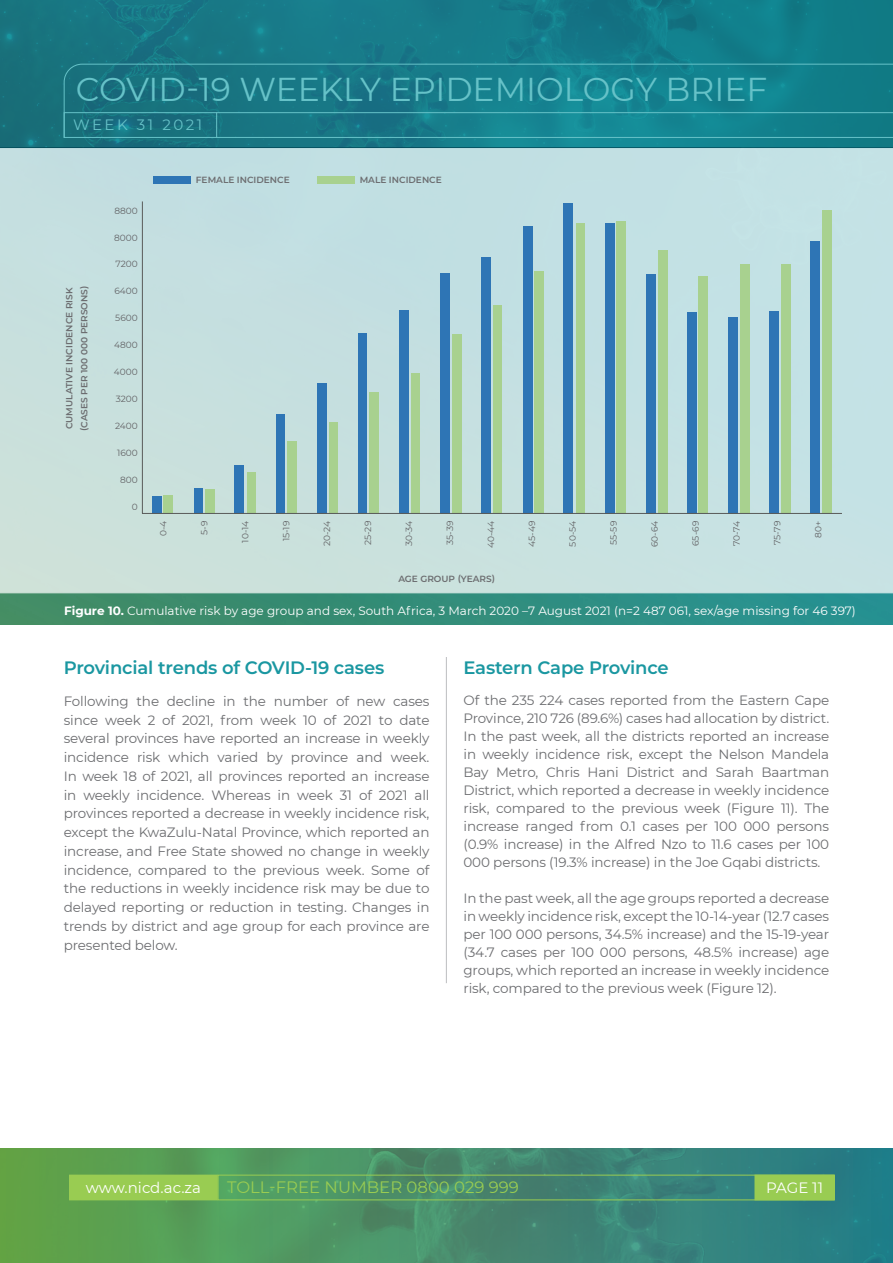
<style>
.page{position:relative;width:893px;height:1263px;background:#fff}
.page>*{position:absolute;margin:0;border:0;box-sizing:border-box;transform-origin:0 0}
.t1{font:33px "Montserrat";color:#66c2c8}
.t2{font:600 18px "Montserrat";letter-spacing:-.01em;color:#1a97a1}
.t3{font:16.5px "Montserrat";color:#99cc52}
.t4{font:15px "Montserrat";color:#fff}
.t5{font:15px "Montserrat";letter-spacing:.17em;color:#66c2c8}
.t6{font:13.5px/18px "Montserrat";letter-spacing:-.01em;color:#6c6d70;text-align:justify}
.t7{font:12px "Montserrat";color:#fff}
.t8{font:9px "Montserrat";color:#636366}
.t9{font:600 9px "Montserrat";color:#6c6d70}
.s1{font-weight:700}
</style>
<div class="page">
<div style="left:0;top:148px;width:893px;height:1000px;background:linear-gradient(to right,#428a61,#259194)"></div>
<div style="left:0;top:148px;width:893px;height:445px;background:#c5e0e1"></div>
<div style="left:0;top:624px;width:893px;height:533px;background:#fff"></div>
<div style="left:810px;top:242px;width:10px;height:272px;background:#2e75b5"></div>
<div style="left:770px;top:312px;width:9px;height:202px;background:#2e75b5"></div>
<div style="left:728px;top:317px;width:9px;height:197px;background:#2e75b5"></div>
<div style="left:687px;top:313px;width:10px;height:201px;background:#2e75b5"></div>
<div style="left:646px;top:275px;width:9px;height:239px;background:#2e75b5"></div>
<div style="left:605px;top:224px;width:10px;height:290px;background:#2e75b5"></div>
<div style="left:563px;top:204px;width:10px;height:310px;background:#2e75b5"></div>
<div style="left:523px;top:226px;width:9px;height:288px;background:#2e75b5"></div>
<div style="left:481px;top:258px;width:10px;height:256px;background:#2e75b5"></div>
<div style="left:441px;top:274px;width:9px;height:240px;background:#2e75b5"></div>
<div style="left:399px;top:311px;width:9px;height:203px;background:#2e75b5"></div>
<div style="left:358px;top:333px;width:9px;height:181px;background:#2e75b5"></div>
<div style="left:317px;top:383px;width:9px;height:131px;background:#2e75b5"></div>
<div style="left:276px;top:415px;width:9px;height:99px;background:#2e75b5"></div>
<div style="left:235px;top:466px;width:9px;height:48px;background:#2e75b5"></div>
<div style="left:194px;top:488px;width:8px;height:26px;background:#2e75b5"></div>
<div style="left:152px;top:496px;width:10px;height:18px;background:#2e75b5"></div>
<div style="left:823px;top:210px;width:9px;height:304px;background:#a8d18f"></div>
<div style="left:781px;top:264px;width:9px;height:250px;background:#a8d18f"></div>
<div style="left:740px;top:264px;width:10px;height:250px;background:#a8d18f"></div>
<div style="left:699px;top:277px;width:9px;height:237px;background:#a8d18f"></div>
<div style="left:658px;top:250px;width:9px;height:264px;background:#a8d18f"></div>
<div style="left:616px;top:222px;width:10px;height:292px;background:#a8d18f"></div>
<div style="left:576px;top:224px;width:8px;height:290px;background:#a8d18f"></div>
<div style="left:534px;top:272px;width:10px;height:242px;background:#a8d18f"></div>
<div style="left:494px;top:305px;width:8px;height:209px;background:#a8d18f"></div>
<div style="left:452px;top:334px;width:9px;height:180px;background:#a8d18f"></div>
<div style="left:411px;top:373px;width:9px;height:141px;background:#a8d18f"></div>
<div style="left:370px;top:392px;width:9px;height:122px;background:#a8d18f"></div>
<div style="left:329px;top:422px;width:9px;height:92px;background:#a8d18f"></div>
<div style="left:287px;top:441px;width:10px;height:73px;background:#a8d18f"></div>
<div style="left:247px;top:472px;width:8px;height:42px;background:#a8d18f"></div>
<div style="left:205px;top:489px;width:10px;height:25px;background:#a8d18f"></div>
<div style="left:164px;top:495px;width:9px;height:19px;background:#a8d18f"></div>
<hr style="left:142px;top:201px;width:1px;height:312px;background:#595a59">
<hr style="left:142px;top:513px;width:700px;height:1px;background:#595a59">
<svg style="left:0;top:0;width:893px;height:148px;background:#157886"></svg>
<svg style="left:0;top:1148px;width:893px;height:115px;background:#468e6a"></svg>
<svg style="left:63px;top:63px;width:830px;height:76px;background:#177c8a"></svg>
<div style="left:218px;top:1175px;width:616px;height:25px;border:1px solid #99cc52"></div>
<div style="left:755px;top:1175px;width:79px;height:25px;background:#99cc52"></div>
<div style="left:70px;top:1175px;width:147px;height:25px;background:#99cc52"></div>
<svg style="left:64px;top:112px;width:829px;height:26px;background:#1b818e"></svg>
<hr style="left:446px;top:657px;width:1px;height:326px;background:#bcbdc0">
<div style="left:153px;top:176px;width:38px;height:7px;background:#2e75b5"></div>
<div style="left:317px;top:176px;width:37px;height:7px;background:#a8d18f"></div>
<h1 class="t1" style="left:76px;top:67px;width:693px">COVID-19 WEEKLY EPIDEMIOLOGY BRIEF</h1>
<p class="t5" style="left:73px;top:115px;width:131px">WEEK 31 2021</p>
<p class="t9" style="left:63px;top:429px;width:143px;rotate:-90deg">CUMULATIVE INCIDENCE RISK</p>
<p class="t9" style="left:78px;top:431px;width:147px;rotate:-90deg">(CASES PER 100 000 PERSONS)</p>
<p class="t8" style="left:114px;top:204px;width:25px">8800</p>
<p class="t8" style="left:114px;top:231px;width:25px">8000</p>
<p class="t8" style="left:115px;top:258px;width:24px">7200</p>
<p class="t8" style="left:114px;top:285px;width:25px">6400</p>
<p class="t8" style="left:115px;top:312px;width:24px">5600</p>
<p class="t8" style="left:114px;top:339px;width:25px">4800</p>
<p class="t8" style="left:114px;top:366px;width:25px">4000</p>
<p class="t8" style="left:116px;top:393px;width:24px">3200</p>
<p class="t8" style="left:115px;top:419px;width:24px">2400</p>
<p class="t8" style="left:117px;top:446px;width:22px">1600</p>
<p class="t8" style="left:120px;top:473px;width:19px">800</p>
<p class="t8" style="left:132px;top:500px;width:7px">0</p>
<p class="t9" style="left:196px;top:173px;width:95px">FEMALE INCIDENCE</p>
<p class="t9" style="left:360px;top:173px;width:84px">MALE INCIDENCE</p>
<p class="t8" style="left:157px;top:536px;width:17px;rotate:-90deg">0-4</p>
<p class="t8" style="left:198px;top:535px;width:16px;rotate:-90deg">5-9</p>
<p class="t8" style="left:239px;top:543px;width:23px;rotate:-90deg">10-14</p>
<p class="t8" style="left:280px;top:541px;width:22px;rotate:-90deg">15-19</p>
<p class="t8" style="left:321px;top:546px;width:27px;rotate:-90deg">20-24</p>
<p class="t8" style="left:362px;top:545px;width:26px;rotate:-90deg">25-29</p>
<p class="t8" style="left:403px;top:546px;width:27px;rotate:-90deg">30-34</p>
<p class="t8" style="left:444px;top:545px;width:25px;rotate:-90deg">35-39</p>
<p class="t8" style="left:485px;top:548px;width:29px;rotate:-90deg">40-44</p>
<p class="t8" style="left:526px;top:547px;width:27px;rotate:-90deg">45-49</p>
<p class="t8" style="left:567px;top:546px;width:27px;rotate:-90deg">50-54</p>
<p class="t8" style="left:607px;top:545px;width:26px;rotate:-90deg">55-59</p>
<p class="t8" style="left:648px;top:547px;width:28px;rotate:-90deg">60-64</p>
<p class="t8" style="left:689px;top:546px;width:27px;rotate:-90deg">65-69</p>
<p class="t8" style="left:730px;top:546px;width:27px;rotate:-90deg">70-74</p>
<p class="t8" style="left:771px;top:545px;width:26px;rotate:-90deg">75-79</p>
<p class="t8" style="left:812px;top:538px;width:18px;rotate:-90deg">80+</p>
<p class="t9" style="left:398px;top:572px;width:98px">AGE GROUP (YEARS)</p>
<p class="t7" style="left:64px;top:602px;width:793px"><span class="s1">Figure 10.</span> Cumulative risk by age group and sex, South Africa, 3 March 2020 –7 August 2021 (n=2 487 061, sex/age missing for 46 397)</p>
<p class="t2" style="left:64px;top:655px;width:322px">Provincial trends of COVID-19 cases</p>
<p class="t6" style="left:64px;top:691px;width:367px;line-height:18.8px">Following the decline in the number of new cases since week 2 of 2021, from week 10 of 2021 to date several provinces have reported an increase in weekly incidence risk which varied by province and week.<br>In week 18 of 2021, all provinces reported an increase in weekly incidence. Whereas in week 31 of 2021 all provinces reported a decrease in weekly incidence risk, except the KwaZulu-Natal Province, which reported an increase, and Free State showed no change in weekly incidence, compared to the previous week. Some of the reductions in weekly incidence risk may be due to delayed reporting or reduction in testing. Changes in trends by district and age group for each province are presented below.</p>
<p class="t2" style="left:463px;top:655px;width:207px">Eastern Cape Province</p>
<p class="t6" style="left:463px;top:691px;width:367px">Of the 235 224 cases reported from the Eastern Cape Province, 210 726 (89.6%) cases had allocation by district.<br>In the past week, all the districts reported an increase in weekly incidence risk, except the Nelson Mandela Bay Metro, Chris Hani District and Sarah Baartman District, which reported a decrease in weekly incidence risk, compared to the previous week (Figure 11). The increase ranged from 0.1 cases per 100 000 persons (0.9% increase) in the Alfred Nzo to 11.6 cases per 100<br>000 persons (19.3% increase) in the Joe Gqabi districts.</p>
<p class="t6" style="left:463px;top:889px;width:367px">In the past week, all the age groups reported a decrease in weekly incidence risk, except the 10-14-year (12.7 cases per 100 000 persons, 34.5% increase) and the 15-19-year (34.7 cases per 100 000 persons, 48.5% increase) age groups, which reported an increase in weekly incidence risk, compared to the previous week (Figure 12).</p>
<p class="t4" style="left:86px;top:1177px;width:117px">www.nicd.ac.za</p>
<p class="t3" style="left:227px;top:1176px;width:293px">TOLL-FREE NUMBER 0800 029 999</p>
<p class="t4" style="left:766px;top:1177px;width:59px">PAGE 11</p>
</div>
